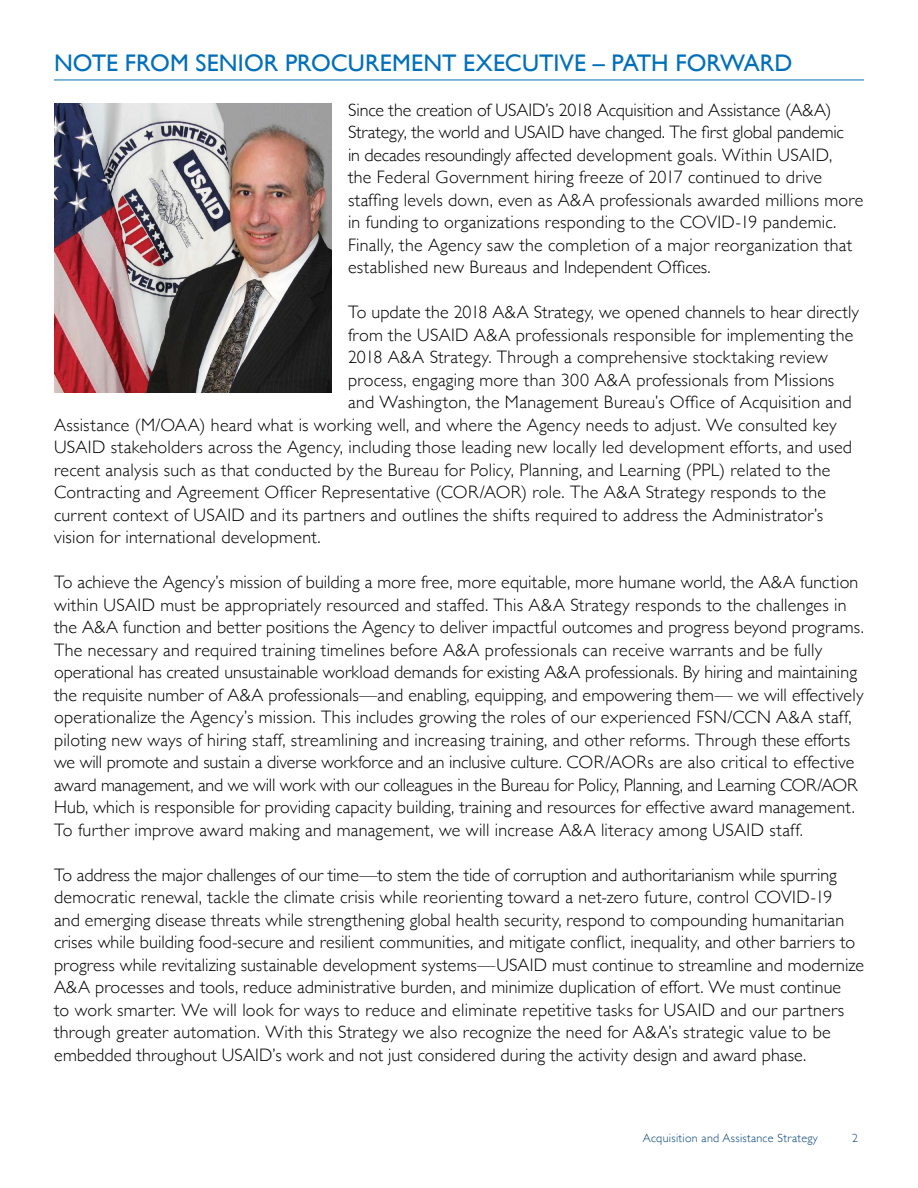
<style>
.page{position:relative;width:918px;height:1188px;background:#fff}
.page>*{position:absolute;margin:0;border:0;box-sizing:border-box;transform-origin:0 0}
.t1{font:24px "Gill Sans";letter-spacing:.005em;color:#006fb9}
.t2{font:300 18px/22.5px "Gill Sans";letter-spacing:.01em;color:#000}
.t3{font:300 12px "Gill Sans";letter-spacing:.025em;color:#00437b}
</style>
<div class="page">
<hr style="left:54px;top:80px;width:810px;height:1px;background:#006fb9">
<img style="left:54px;top:104px;width:278px;height:289px">
<h1 class="t1" style="left:54px;top:48px;width:740px">NOTE FROM SENIOR PROCUREMENT EXECUTIVE – PATH FORWARD</h1>
<p class="t2" style="left:348px;top:98px;width:517px">Since the creation of USAID’s 2018 Acquisition and Assistance (A&amp;A)<br>Strategy, the world and USAID have changed. The first global pandemic<br>in decades resoundingly affected development goals. Within USAID,<br>the Federal Government hiring freeze of 2017 continued to drive staffing levels down, even as A&amp;A professionals awarded millions more in funding to organizations responding to the COVID-19 pandemic.<br>Finally, the Agency saw the completion of a major reorganization that established new Bureaus and Independent Offices.</p>
<p class="t2" style="left:348px;top:300px;width:513px">To update the 2018 A&amp;A Strategy, we opened channels to hear directly</p>
<p class="t2" style="left:348px;top:323px;width:507px">from the USAID A&amp;A professionals responsible for implementing the</p>
<p class="t2" style="left:348px;top:345px;width:481px">2018 A&amp;A Strategy. Through a comprehensive stocktaking review</p>
<p class="t2" style="left:348px;top:368px;width:488px">process, engaging more than 300 A&amp;A professionals from Missions</p>
<p class="t2" style="left:348px;top:390px;width:505px">and Washington, the Management Bureau’s Office of Acquisition and</p>
<p class="t2" style="left:54px;top:413px;width:784px">Assistance (M/OAA) heard what is working well, and where the Agency needs to adjust. We consulted key</p>
<p class="t2" style="left:54px;top:435px;width:800px">USAID stakeholders across the Agency, including those leading new locally led development efforts, and used</p>
<p class="t2" style="left:54px;top:458px;width:778px">recent analysis such as that conducted by the Bureau for Policy, Planning, and Learning (PPL) related to the</p>
<p class="t2" style="left:54px;top:480px;width:774px">Contracting and Agreement Officer Representative (COR/AOR) role. The A&amp;A Strategy responds to the</p>
<p class="t2" style="left:54px;top:503px;width:771px">current context of USAID and its partners and outlines the shifts required to address the Administrator’s</p>
<p class="t2" style="left:54px;top:525px;width:268px">vision for international development.</p>
<p class="t2" style="left:54px;top:570px;width:811px">To achieve the Agency’s mission of building a more free, more equitable, more humane world, the A&amp;A function within USAID must be appropriately resourced and staffed. This A&amp;A Strategy responds to the challenges in the A&amp;A function and better positions the Agency to deliver impactful outcomes and progress beyond programs.<br>The necessary and required training timelines before A&amp;A professionals can receive warrants and be fully operational has created unsustainable workload demands for existing A&amp;A professionals. By hiring and maintaining the requisite number of A&amp;A professionals—and enabling, equipping, and empowering them— we will effectively operationalize the Agency’s mission. This includes growing the roles of our experienced FSN/CCN A&amp;A staff, piloting new ways of hiring staff, streamlining and increasing training, and other reforms. Through these efforts we will promote and sustain a diverse workforce and an inclusive culture. COR/AORs are also critical to effective award management, and we will work with our colleagues in the Bureau for Policy, Planning, and Learning COR/AOR Hub, which is responsible for providing capacity building, training and resources for effective award management.<br>To further improve award making and management, we will increase A&amp;A literacy among USAID staff.</p>
<p class="t2" style="left:54px;top:863px;width:812px">To address the major challenges of our time—to stem the tide of corruption and authoritarianism while spurring democratic renewal, tackle the climate crisis while reorienting toward a net-zero future, control COVID-19<br>and emerging disease threats while strengthening global health security, respond to compounding humanitarian crises while building food-secure and resilient communities, and mitigate conflict, inequality, and other barriers to progress while revitalizing sustainable development systems—USAID must continue to streamline and modernize A&amp;A processes and tools, reduce administrative burden, and minimize duplication of effort. We must continue<br>to work smarter. We will look for ways to reduce and eliminate repetitive tasks for USAID and our partners through greater automation. With this Strategy we also recognize the need for A&amp;A’s strategic value to be embedded throughout USAID’s work and not just considered during the activity design and award phase.</p>
<p class="t3" style="left:643px;top:1129px;width:177px">Acquisition and Assistance Strategy</p>
<p class="t3" style="left:852px;top:1129px;width:7px">2</p>
</div>
